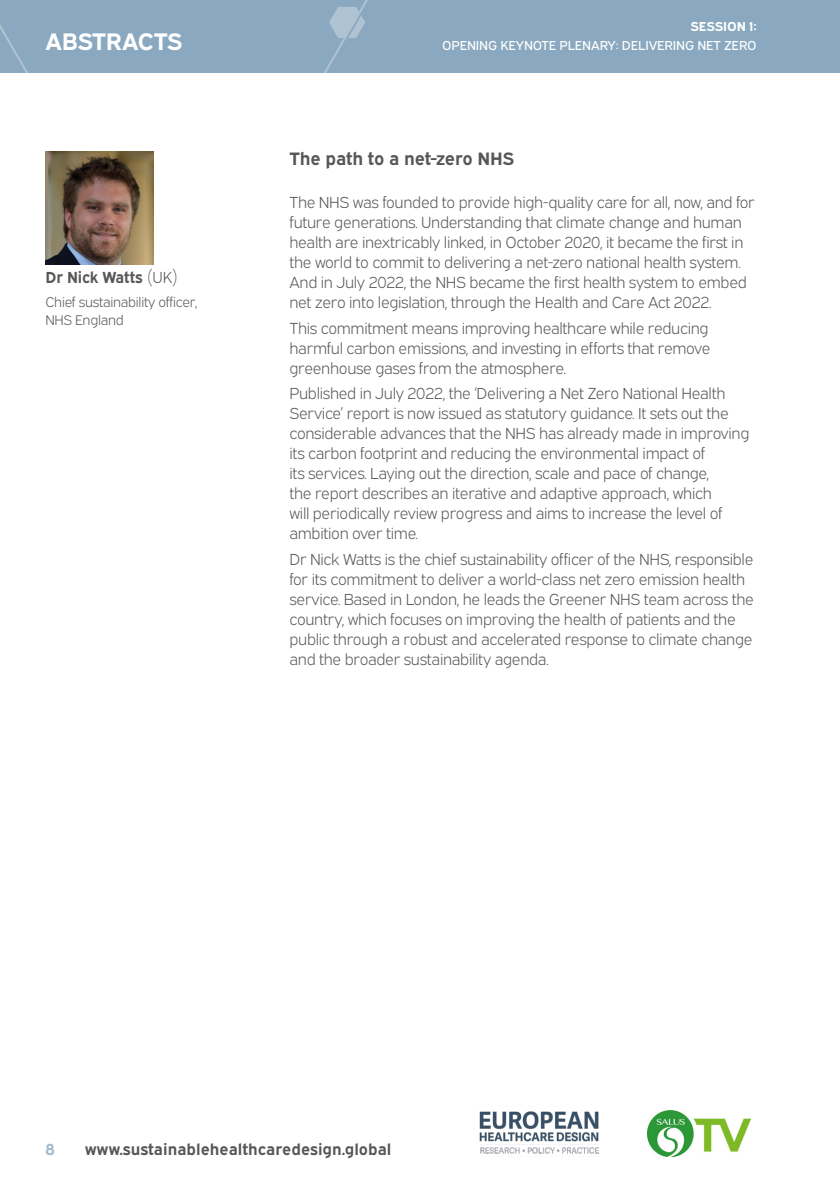
<style>
.page{position:relative;width:840px;height:1191px;background:#fff}
.page>*{position:absolute;margin:0;border:0;box-sizing:border-box;transform-origin:0 0}
.t1{font:700 24px "Expressway Rg";letter-spacing:-.01em;color:#fff}
.t2{font:700 18px "Expressway Rg";letter-spacing:-.01em;color:#575756}
.t3{font:16px/20px "Expressway Lt";letter-spacing:-.02em;color:#575756}
.t4{font:700 16px "Expressway Rg";color:#575756}
.t5{font:700 16px "Expressway Rg";color:#575756;scale:.96 1}
.t6{font:700 16px "Expressway Rg";color:#a3b9cc}
.t7{font:14px/18px "Expressway Lt";letter-spacing:-.02em;color:#575756}
.t8{font:13px "Expressway Rg";letter-spacing:-.01em;color:#fff}
.t9{font:700 13px "Expressway Rg";letter-spacing:-.01em;color:#fff}
.s1{font-family:"Expressway Lt";font-weight:400}
</style>
<div class="page">
<hr style="left:839px;top:0;width:1px;height:73px;background:#8aa8bf">
<div style="left:0;top:0;width:839px;height:73px;background:#8aa8bf"></div>
<svg style="left:0;top:0;width:368px;height:73px"></svg>
<svg style="left:329px;top:7px;width:36px;height:31px"></svg>
<img style="left:647px;top:1110px;width:102px;height:46px">
<img style="left:479px;top:1111px;width:119px;height:43px">
<img style="left:45px;top:151px;width:108px;height:114px">
<h1 class="t1" style="left:45px;top:22px;width:138px">ABSTRACTS</h1>
<p class="t5" style="left:45px;top:265px;width:140px">Dr Nick Watts <span class="s1">(UK)</span></p>
<p class="t7" style="left:45px;top:292px;width:153px">Chief sustainability officer,<br>NHS England</p>
<p class="t9" style="left:690px;top:16px;width:68px">SESSION 1:</p>
<p class="t8" style="left:442px;top:35px;width:316px">OPENING KEYNOTE PLENARY: DELIVERING NET ZERO</p>
<p class="t2" style="left:289px;top:145px;width:226px">The path to a net-zero NHS</p>
<p class="t3" style="left:289px;top:191px;width:466px">The NHS was founded to provide high-quality care for all, now, and for future generations. Understanding that climate change and human health are inextricably linked, in October 2020, it became the first in the world to commit to delivering a net-zero national health system.<br>And in July 2022, the NHS became the first health system to embed net zero into legislation, through the Health and Care Act 2022.</p>
<p class="t3" style="left:289px;top:316px;width:422px;text-align:justify">This commitment means improving healthcare while reducing harmful carbon emissions, and investing in efforts that remove greenhouse gases from the atmosphere.</p>
<p class="t3" style="left:289px;top:382px;width:461px">Published in July 2022, the ‘Delivering a Net Zero National Health Service’ report is now issued as statutory guidance. It sets out the considerable advances that the NHS has already made in improving its carbon footprint and reducing the environmental impact of<br>its services. Laying out the direction, scale and pace of change,<br>the report describes an iterative and adaptive approach, which<br>will periodically review progress and aims to increase the level of ambition over time.</p>
<p class="t3" style="left:289px;top:548px;width:466px">Dr Nick Watts is the chief sustainability officer of the NHS, responsible for its commitment to deliver a world-class net zero emission health service. Based in London, he leads the Greener NHS team across the country, which focuses on improving the health of patients and the public through a robust and accelerated response to climate change and the broader sustainability agenda.</p>
<p class="t6" style="left:45px;top:1137px;width:11px">8</p>
<p class="t4" style="left:85px;top:1137px;width:307px">www.sustainablehealthcaredesign.global</p>
</div>
